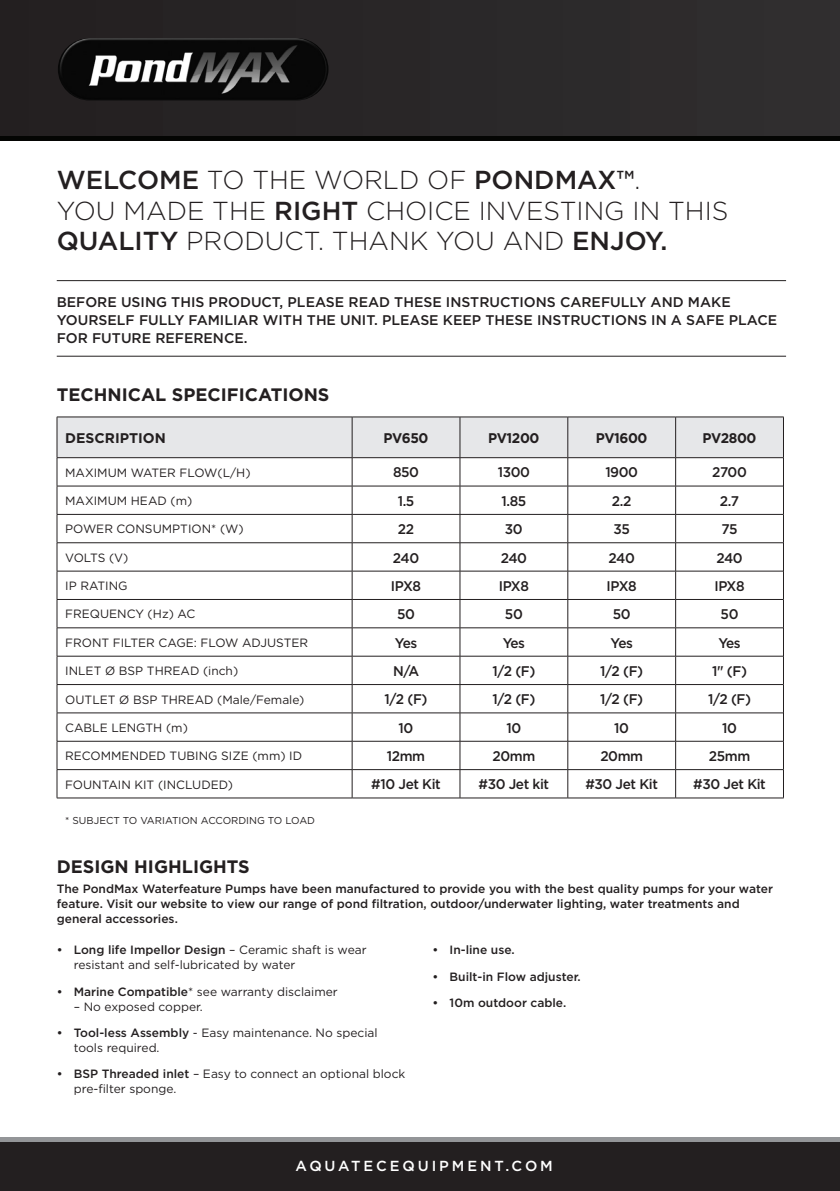
<style>
.page{position:relative;width:840px;height:1191px;background:#fff}
.page>*{position:absolute;margin:0;border:0;box-sizing:border-box;transform-origin:0 0}
.t1{font:300 26px/30.4px "Gotham";color:#231f20}
.t2{font:700 18px "Gotham";color:#231f20}
.t3{font:500 14.6px "Gotham HTF";letter-spacing:.2em;color:#fff}
.t4{font:500 14px/18px "Gotham";color:#231f20}
.t5{font:700 14px "Gotham";letter-spacing:-.03em;color:#231f20}
.t6{font:700 14px "Gotham";color:#231f20}
.t7{font:12px/15px "Gotham";color:#231f20}
.t8{font:500 12px/15px "Gotham";color:#231f20}
.t9{font:10px "Gotham";color:#231f20}
.s1{font-weight:500}
</style>
<div class="page">
<div style="left:0;top:1141px;width:839px;height:50px;background:#231f20"></div>
<hr style="left:0;top:1137px;width:839px;height:4px;background:#939598">
<div style="left:0;top:0;width:839px;height:136px;background:#2a2829"></div>
<hr style="left:0;top:136px;width:839px;height:4px;background:#040503">
<img style="left:58px;top:38px;width:270px;height:62px">
<hr style="left:57px;top:416px;width:295px;height:1px;background:#231f20">
<hr style="left:352px;top:416px;width:107px;height:1px;background:#231f20">
<hr style="left:459px;top:416px;width:108px;height:1px;background:#231f20">
<hr style="left:567px;top:416px;width:108px;height:1px;background:#231f20">
<hr style="left:675px;top:416px;width:108px;height:1px;background:#231f20">
<svg style="left:57px;top:417px;width:726px;height:380px"></svg>
<hr style="left:352px;top:769px;width:107px;height:1px;background:#231f20">
<hr style="left:459px;top:769px;width:108px;height:1px;background:#231f20">
<hr style="left:567px;top:769px;width:108px;height:1px;background:#231f20">
<hr style="left:675px;top:769px;width:107px;height:1px;background:#231f20">
<hr style="left:57px;top:797px;width:295px;height:1px;background:#231f20">
<hr style="left:352px;top:797px;width:107px;height:1px;background:#231f20">
<hr style="left:459px;top:797px;width:108px;height:1px;background:#231f20">
<hr style="left:567px;top:797px;width:108px;height:1px;background:#231f20">
<hr style="left:675px;top:797px;width:108px;height:1px;background:#231f20">
<hr style="left:57px;top:280px;width:728px;height:1px;background:#231f20">
<hr style="left:57px;top:356px;width:728px;height:1px;background:#231f20">
<h1 class="t1" style="left:57px;top:164px;width:672px"><span class="s1">WELCOME</span> TO THE WORLD OF <span class="s1">PONDMAX™</span>.<br>YOU MADE THE <span class="s1">RIGHT</span> CHOICE INVESTING IN THIS<br><span class="s1">QUALITY</span> PRODUCT. THANK YOU AND <span class="s1">ENJOY.</span></h1>
<p class="t4" style="left:57px;top:292px;width:721px">BEFORE USING THIS PRODUCT, PLEASE READ THESE INSTRUCTIONS CAREFULLY AND MAKE<br>YOURSELF FULLY FAMILIAR WITH THE UNIT. PLEASE KEEP THESE INSTRUCTIONS IN A SAFE PLACE<br>FOR FUTURE REFERENCE.</p>
<h2 class="t2" style="left:57px;top:383px;width:274px">TECHNICAL SPECIFICATIONS</h2>
<p class="t6" style="left:65px;top:429px;width:102px">DESCRIPTION</p>
<p class="t5" style="left:383px;top:429px;width:46px">PV650</p>
<p class="t5" style="left:488px;top:429px;width:53px">PV1200</p>
<p class="t5" style="left:595px;top:429px;width:53px">PV1600</p>
<p class="t5" style="left:702px;top:429px;width:55px">PV2800</p>
<p class="t7" style="left:65px;top:464px;width:187px">MAXIMUM WATER FLOW(L/H)</p>
<p class="t4" style="left:393px;top:463px;width:28px">850</p>
<p class="t4" style="left:497px;top:463px;width:34px">1300</p>
<p class="t4" style="left:605px;top:463px;width:34px">1900</p>
<p class="t4" style="left:711px;top:463px;width:36px">2700</p>
<p class="t7" style="left:65px;top:493px;width:129px">MAXIMUM HEAD (m)</p>
<p class="t4" style="left:397px;top:492px;width:18px">1.5</p>
<p class="t4" style="left:501px;top:492px;width:26px">1.85</p>
<p class="t4" style="left:611px;top:492px;width:21px">2.2</p>
<p class="t4" style="left:719px;top:492px;width:21px">2.7</p>
<p class="t7" style="left:65px;top:521px;width:180px">POWER CONSUMPTION* (W)</p>
<p class="t4" style="left:397px;top:520px;width:18px">22</p>
<p class="t4" style="left:504px;top:520px;width:19px">30</p>
<p class="t4" style="left:613px;top:520px;width:18px">35</p>
<p class="t4" style="left:721px;top:520px;width:17px">75</p>
<p class="t7" style="left:65px;top:550px;width:65px">VOLTS (V)</p>
<p class="t4" style="left:392px;top:548px;width:28px">240</p>
<p class="t4" style="left:500px;top:548px;width:28px">240</p>
<p class="t4" style="left:608px;top:548px;width:28px">240</p>
<p class="t4" style="left:716px;top:548px;width:28px">240</p>
<p class="t7" style="left:65px;top:578px;width:64px">IP RATING</p>
<p class="t4" style="left:391px;top:577px;width:32px">IPX8</p>
<p class="t4" style="left:498px;top:577px;width:32px">IPX8</p>
<p class="t4" style="left:606px;top:577px;width:32px">IPX8</p>
<p class="t4" style="left:714px;top:577px;width:32px">IPX8</p>
<p class="t7" style="left:65px;top:606px;width:131px">FREQUENCY (Hz) AC</p>
<p class="t4" style="left:397px;top:605px;width:19px">50</p>
<p class="t4" style="left:504px;top:605px;width:19px">50</p>
<p class="t4" style="left:612px;top:605px;width:19px">50</p>
<p class="t4" style="left:720px;top:605px;width:19px">50</p>
<p class="t7" style="left:65px;top:635px;width:244px">FRONT FILTER CAGE: FLOW ADJUSTER</p>
<p class="t4" style="left:394px;top:633px;width:24px">Yes</p>
<p class="t4" style="left:502px;top:633px;width:24px">Yes</p>
<p class="t4" style="left:610px;top:633px;width:24px">Yes</p>
<p class="t4" style="left:718px;top:633px;width:24px">Yes</p>
<p class="t7" style="left:65px;top:663px;width:174px">INLET Ø BSP THREAD (inch)</p>
<p class="t4" style="left:393px;top:662px;width:28px">N/A</p>
<p class="t4" style="left:492px;top:662px;width:45px">1/2 (F)</p>
<p class="t4" style="left:600px;top:662px;width:45px">1/2 (F)</p>
<p class="t4" style="left:711px;top:662px;width:36px">1" (F)</p>
<p class="t7" style="left:65px;top:691px;width:240px">OUTLET Ø BSP THREAD (Male/Female)</p>
<p class="t4" style="left:384px;top:690px;width:45px">1/2 (F)</p>
<p class="t4" style="left:492px;top:690px;width:45px">1/2 (F)</p>
<p class="t4" style="left:600px;top:690px;width:45px">1/2 (F)</p>
<p class="t4" style="left:707px;top:690px;width:45px">1/2 (F)</p>
<p class="t7" style="left:65px;top:720px;width:124px">CABLE LENGTH (m)</p>
<p class="t4" style="left:398px;top:718px;width:16px">10</p>
<p class="t4" style="left:506px;top:718px;width:16px">10</p>
<p class="t4" style="left:614px;top:718px;width:16px">10</p>
<p class="t4" style="left:721px;top:718px;width:16px">10</p>
<p class="t7" style="left:65px;top:748px;width:238px">RECOMMENDED TUBING SIZE (mm) ID</p>
<p class="t4" style="left:386px;top:747px;width:40px">12mm</p>
<p class="t4" style="left:492px;top:747px;width:44px">20mm</p>
<p class="t4" style="left:600px;top:747px;width:44px">20mm</p>
<p class="t4" style="left:708px;top:747px;width:43px">25mm</p>
<p class="t7" style="left:65px;top:776px;width:169px">FOUNTAIN KIT (INCLUDED)</p>
<p class="t4" style="left:371px;top:775px;width:71px">#10 Jet Kit</p>
<p class="t4" style="left:478px;top:775px;width:72px">#30 Jet kit</p>
<p class="t4" style="left:585px;top:775px;width:74px">#30 Jet Kit</p>
<p class="t4" style="left:692px;top:775px;width:74px">#30 Jet Kit</p>
<p class="t9" style="left:65px;top:813px;width:251px">* SUBJECT TO VARIATION ACCORDING TO LOAD</p>
<h2 class="t2" style="left:57px;top:854px;width:194px">DESIGN HIGHLIGHTS</h2>
<p class="t8" style="left:57px;top:881px;width:717px">The PondMax Waterfeature Pumps have been manufactured to provide you with the best quality pumps for your water feature. Visit our website to view our range of pond filtration, outdoor/underwater lighting, water treatments and general accessories.</p>
<p class="t7" style="left:74px;top:942px;width:294px;text-indent:-17px"><span class="s1">• Long life Impellor Design</span> – Ceramic shaft is wear resistant and self-lubricated by water</p>
<p class="t7" style="left:57px;top:983px;width:282px"><span class="s1">• Marine Compatible</span>* see warranty disclaimer</p>
<p class="t7" style="left:74px;top:998px;width:130px">– No exposed copper.</p>
<p class="t7" style="left:74px;top:1025px;width:305px;text-indent:-17px"><span class="s1">• Tool-less Assembly</span> - Easy maintenance. No special tools required.</p>
<p class="t7" style="left:74px;top:1066px;width:333px;text-indent:-17px"><span class="s1">• BSP Threaded inlet</span> – Easy to connect an optional block pre-filter sponge.</p>
<p class="t8" style="left:432px;top:942px;width:84px">• In-line use.</p>
<p class="t8" style="left:432px;top:968px;width:150px">• Built-in Flow adjuster.</p>
<p class="t8" style="left:432px;top:995px;width:135px">• 10m outdoor cable.</p>
<p class="t3" style="left:295px;top:1157px;width:259px">AQUATECEQUIPMENT.COM</p>
</div>
